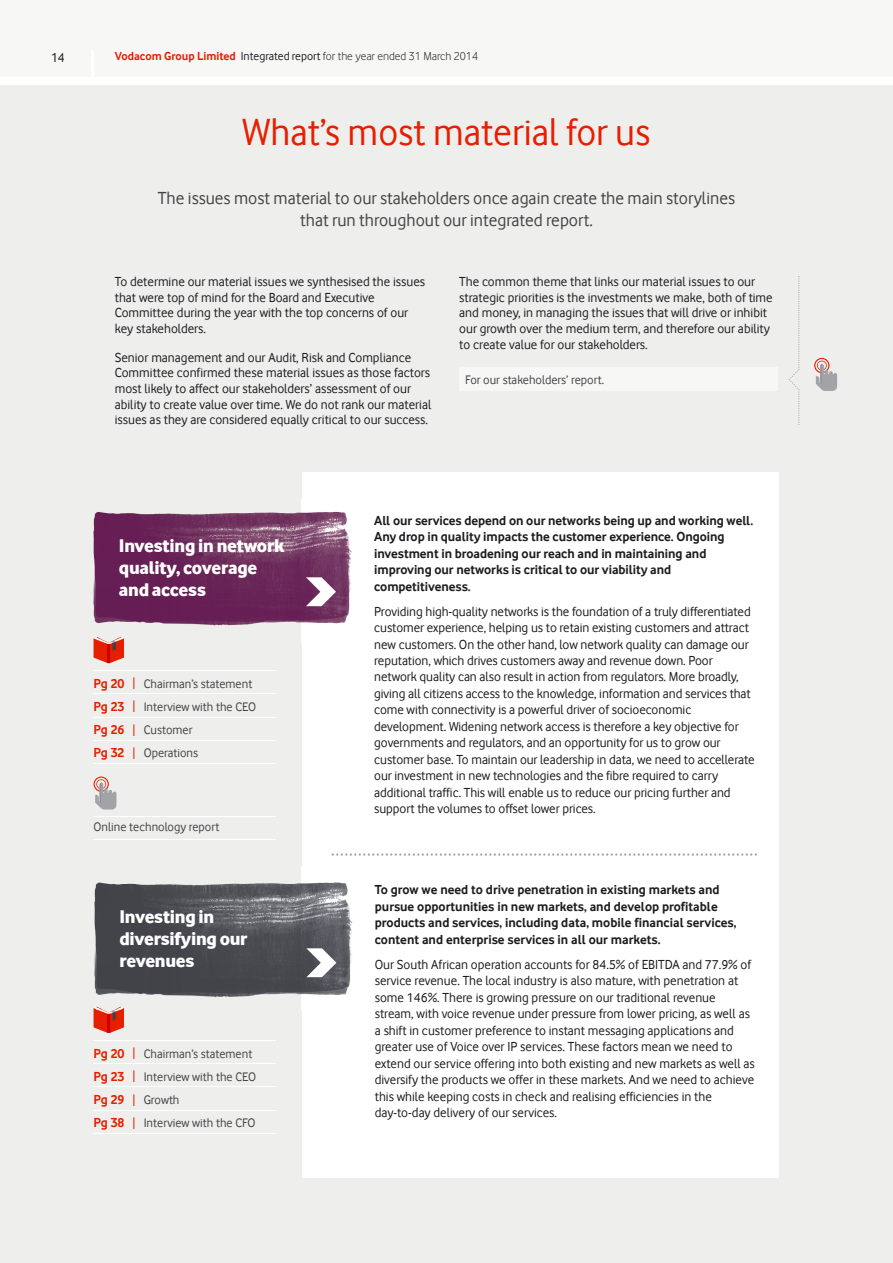
<style>
.page{position:relative;width:893px;height:1263px;background:#fff}
.page>*{position:absolute;margin:0;border:0;box-sizing:border-box;transform-origin:0 0}
.t1{font:39px "Vodafone Rg";color:#e71f01}
.t2{font:18.9px/22px "Vodafone Ex B";letter-spacing:-.015em;color:#fff}
.t3{font:18px/22.5px "Vodafone Rg";color:#454246;text-align:center}
.t4{font:13.5px/16.5px "Vodafone Rg";color:#1b1c20}
.t5{font:700 13.5px/16.5px "Vodafone Rg";letter-spacing:-.005em;color:#1b1c20}
.t6{font:12.75px/23.2px "Vodafone Rg";color:#454246}
.t7{font:12px "Vodafone Lt";color:#1b1c20}
.s1{font-family:"Vodafone Rg";font-weight:700;color:#e71f01}
.s2{font-family:"Vodafone Rg"}
.s3{font-weight:700;font-size:13.5px;color:#e71f01}
.s4{font-family:"DIN";font-size:13.5px;color:#e71f01}
</style>
<div class="page">
<div style="left:0;top:0;width:892px;height:77px;background:#f7f8f6"></div>
<hr style="left:91px;top:51px;width:2px;height:27px;background:#fff">
<div style="left:0;top:85px;width:892px;height:1178px;background:#eeefec"></div>
<div style="left:302px;top:472px;width:476px;height:706px;background:#fff"></div>
<svg style="left:332px;top:853px;width:425px;height:3px"></svg>
<img style="left:93px;top:500px;width:259px;height:143px">
<svg style="left:306px;top:577px;width:30px;height:29px"></svg>
<div style="left:459px;top:368px;width:319px;height:23px;background:#f7f8f6"></div>
<hr style="left:93px;top:1040px;width:183px;height:1px;background:#fff">
<hr style="left:93px;top:1063px;width:183px;height:1px;background:#fff">
<hr style="left:93px;top:1087px;width:183px;height:1px;background:#fff">
<hr style="left:93px;top:1110px;width:183px;height:1px;background:#fff">
<hr style="left:93px;top:1133px;width:183px;height:1px;background:#fff">
<img style="left:94px;top:866px;width:259px;height:143px">
<svg style="left:93px;top:1007px;width:31px;height:26px"></svg>
<svg style="left:306px;top:948px;width:30px;height:29px"></svg>
<svg style="left:814px;top:358px;width:23px;height:33px"></svg>
<svg style="left:788px;top:276px;width:11px;height:149px"></svg>
<svg style="left:93px;top:637px;width:31px;height:26px"></svg>
<hr style="left:93px;top:670px;width:183px;height:1px;background:#fff">
<hr style="left:93px;top:693px;width:183px;height:1px;background:#fff">
<hr style="left:93px;top:717px;width:183px;height:1px;background:#fff">
<hr style="left:93px;top:740px;width:183px;height:1px;background:#fff">
<hr style="left:93px;top:764px;width:183px;height:1px;background:#fff">
<svg style="left:94px;top:777px;width:22px;height:33px"></svg>
<hr style="left:93px;top:816px;width:183px;height:1px;background:#fff">
<hr style="left:93px;top:839px;width:183px;height:1px;background:#fff">
<p class="t4" style="left:51px;top:49px;width:15px">14</p>
<p class="t7" style="left:115px;top:49px;width:365px"><span class="s1">Vodacom Group Limited</span> <span class="s2">Integrated report</span> for the year ended 31 March 2014</p>
<p class="t1" style="left:242px;top:110px;width:409px">What’s most material for us</p>
<p class="t3" style="left:158px;top:186px;width:578px">The issues most material to our stakeholders once again create the main storylines that run throughout our integrated report.</p>
<p class="t4" style="left:115px;top:273px;width:312px;line-height:15.8px">To determine our material issues we synthesised the issues that were top of mind for the Board and Executive Committee during the year with the top concerns of our key stakeholders.</p>
<p class="t4" style="left:115px;top:349px;width:318px;line-height:15.8px">Senior management and our Audit, Risk and Compliance Committee confirmed these material issues as those factors most likely to affect our stakeholders’ assessment of our ability to create value over time. We do not rank our material issues as they are considered equally critical to our success.</p>
<p class="t4" style="left:459px;top:273px;width:315px;line-height:15.8px">The common theme that links our material issues to our strategic priorities is the investments we make, both of time and money, in managing the issues that will drive or inhibit our growth over the medium term, and therefore our ability to create value for our stakeholders.</p>
<p class="t6" style="left:465px;top:368px;width:140px">For our stakeholders’ report.</p>
<p class="t2" style="left:119px;top:537px;width:167px">Investing in network quality, coverage and access</p>
<p class="t6" style="left:93px;top:672px;width:164px"><span class="s3">Pg 20</span> <span class="s4">|</span> Chairman’s statement<br><span class="s3">Pg 23</span> <span class="s4">|</span> Interview with the CEO<br><span class="s3">Pg 26</span> <span class="s4">|</span> Customer<br><span class="s3">Pg 32</span> <span class="s4">|</span> Operations</p>
<p class="t6" style="left:93px;top:815px;width:127px">Online technology report</p>
<p class="t2" style="left:119px;top:907px;width:130px">Investing in diversifying our revenues</p>
<p class="t6" style="left:93px;top:1042px;width:164px"><span class="s3">Pg 20</span> <span class="s4">|</span> Chairman’s statement<br><span class="s3">Pg 23</span> <span class="s4">|</span> Interview with the CEO<br><span class="s3">Pg 29</span> <span class="s4">|</span> Growth<br><span class="s3">Pg 38</span> <span class="s4">|</span> Interview with the CFO</p>
<p class="t5" style="left:374px;top:513px;width:380px">All our services depend on our networks being up and working well.<br>Any drop in quality impacts the customer experience. Ongoing investment in broadening our reach and in maintaining and improving our networks is critical to our viability and competitiveness.</p>
<p class="t4" style="left:374px;top:603px;width:382px">Providing high-quality networks is the foundation of a truly differentiated customer experience, helping us to retain existing customers and attract new customers. On the other hand, low network quality can damage our reputation, which drives customers away and revenue down. Poor network quality can also result in action from regulators. More broadly, giving all citizens access to the knowledge, information and services that come with connectivity is a powerful driver of socioeconomic development. Widening network access is therefore a key objective for governments and regulators, and an opportunity for us to grow our customer base. To maintain our leadership in data, we need to accellerate our investment in new technologies and the fibre required to carry additional traffic. This will enable us to reduce our pricing further and support the volumes to offset lower prices.</p>
<p class="t5" style="left:375px;top:883px;width:363px">To grow we need to drive penetration in existing markets and pursue opportunities in new markets, and develop profitable products and services, including data, mobile financial services, content and enterprise services in all our markets.</p>
<p class="t4" style="left:375px;top:956px;width:381px">Our South African operation accounts for 84.5% of EBITDA and 77.9% of service revenue. The local industry is also mature, with penetration at some 146%. There is growing pressure on our traditional revenue stream, with voice revenue under pressure from lower pricing, as well as a shift in customer preference to instant messaging applications and greater use of Voice over IP services. These factors mean we need to extend our service offering into both existing and new markets as well as diversify the products we offer in these markets. And we need to achieve this while keeping costs in check and realising efficiencies in the day-to-day delivery of our services.</p>
</div>
